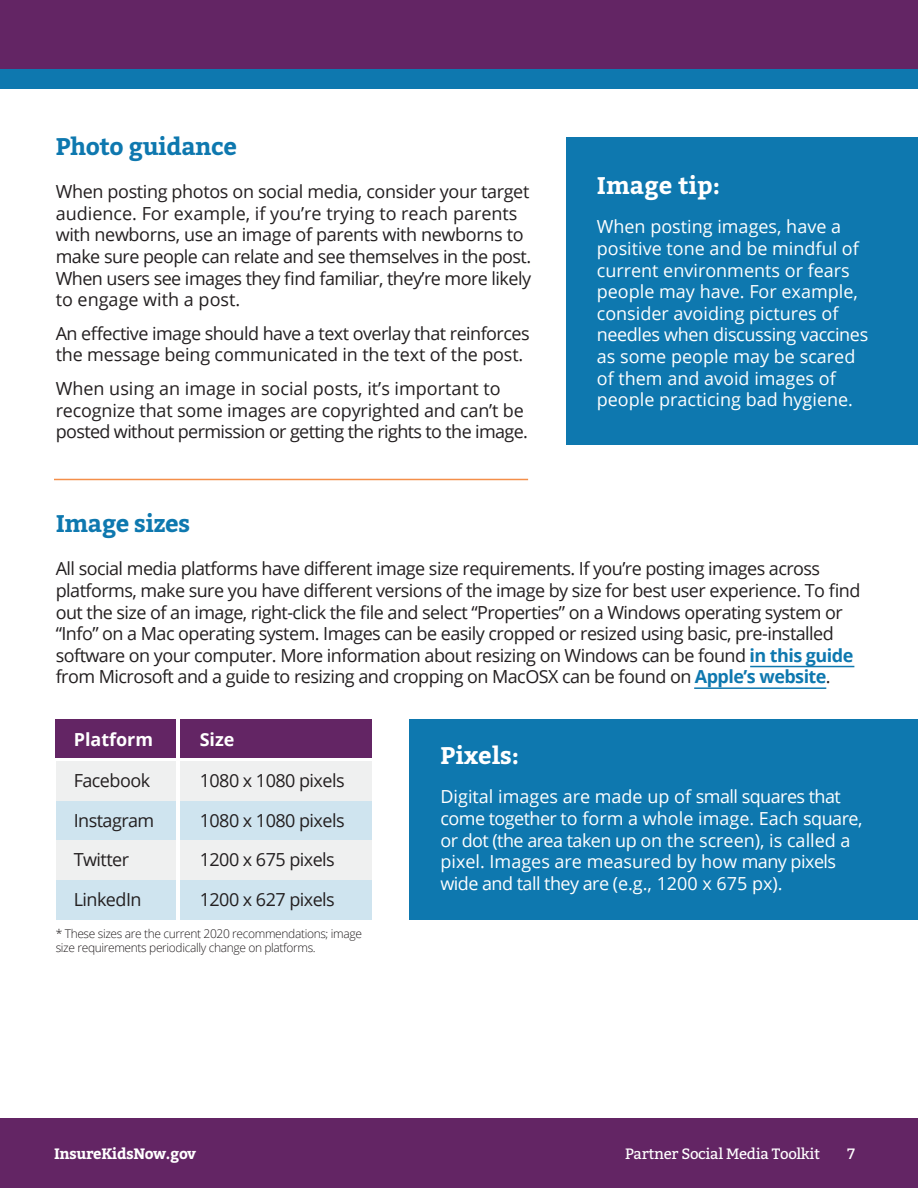
<style>
.page{position:relative;width:918px;height:1188px;background:#fff}
.page>*{position:absolute;margin:0;border:0;box-sizing:border-box;transform-origin:0 0}
.t1{font:700 24px "Bitter";letter-spacing:-.02em;color:#0e78af}
.t2{font:700 24px "Bitter";color:#fff}
.t3{font:18px/21.6px "Open Sans";letter-spacing:-.03em;color:#231f20}
.t4{font:18px/21.6px "Open Sans";color:#fff}
.t5{font:18px/21.6px "Open Sans";letter-spacing:-.01em;color:#231f20}
.t6{font:700 18px "Open Sans";color:#fff}
.t7{font:15px "Bitter";letter-spacing:-.02em;color:#fff}
.t8{font:700 15px "Bitter";letter-spacing:-.02em;color:#fff}
.t9{font:300 12px/14.4px "Open Sans";letter-spacing:-.03em;color:#231f20}
.s1{font-weight:700;color:#0e78af}
</style>
<div class="page">
<div style="left:0;top:0;width:918px;height:69px;background:#632564"></div>
<div style="left:567px;top:137px;width:351px;height:308px;background:#0e78af"></div>
<div style="left:0;top:69px;width:918px;height:20px;background:#0e78af"></div>
<div style="left:0;top:1119px;width:918px;height:69px;background:#632564"></div>
<hr style="left:54px;top:479px;width:474px;height:1px;background:#f48f4a">
<div style="left:56px;top:719px;width:316px;height:39px;background:#632564"></div>
<div style="left:56px;top:880px;width:316px;height:40px;background:#cfe4ef"></div>
<div style="left:56px;top:801px;width:316px;height:40px;background:#cfe4ef"></div>
<div style="left:56px;top:840px;width:316px;height:40px;background:#eff0f0"></div>
<div style="left:56px;top:761px;width:316px;height:40px;background:#eff0f0"></div>
<hr style="left:176px;top:717px;width:4px;height:209px;background:#fff">
<div style="left:410px;top:719px;width:508px;height:200px;background:#0e78af"></div>
<hr style="left:750px;top:666px;width:104px;height:1px;background:#0e78af">
<hr style="left:694px;top:687px;width:132px;height:2px;background:#0e78af">
<h3 class="t1" style="left:56px;top:131px;width:183px">Photo guidance</h3>
<p class="t3" style="left:56px;top:180px;width:477px">When posting photos on social media, consider your target audience. For example, if you’re trying to reach parents with newborns, use an image of parents with newborns to make sure people can relate and see themselves in the post.<br>When users see images they find familiar, they’re more likely to engage with a post.</p>
<p class="t3" style="left:56px;top:322px;width:475px">An effective image should have a text overlay that reinforces the message being communicated in the text of the post.</p>
<p class="t5" style="left:56px;top:377px;width:474px">When using an image in social posts, it’s important to recognize that some images are copyrighted and can’t be posted without permission or getting the rights to the image.</p>
<p class="t2" style="left:597px;top:170px;width:125px">Image tip:</p>
<p class="t4" style="left:597px;top:216px;width:273px">When posting images, have a positive tone and be mindful of current environments or fears people may have. For example, consider avoiding pictures of needles when discussing vaccines as some people may be scared of them and avoid images of people practicing bad hygiene.</p>
<h3 class="t1" style="left:56px;top:507px;width:136px">Image sizes</h3>
<p class="t3" style="left:56px;top:558px;width:806px">All social media platforms have different image size requirements. If you’re posting images across platforms, make sure you have different versions of the image by size for best user experience. To find out the size of an image, right-click the file and select “Properties” on a Windows operating system or “Info” on a Mac operating system. Images can be easily cropped or resized using basic, pre-installed software on your computer. More information about resizing on Windows can be found <span class="s1">in this guide </span>from Microsoft and a guide to resizing and cropping on MacOSX can be found on <span class="s1">Apple’s website</span>.</p>
<p class="t6" style="left:74px;top:727px;width:81px">Platform</p>
<p class="t6" style="left:200px;top:727px;width:36px">Size</p>
<p class="t3" style="left:74px;top:769px;width:78px">Facebook</p>
<p class="t3" style="left:200px;top:769px;width:146px">1080 x 1080 pixels</p>
<p class="t3" style="left:74px;top:809px;width:82px">Instagram</p>
<p class="t3" style="left:200px;top:809px;width:146px">1080 x 1080 pixels</p>
<p class="t3" style="left:74px;top:849px;width:57px">Twitter</p>
<p class="t3" style="left:200px;top:849px;width:137px">1200 x 675 pixels</p>
<p class="t3" style="left:74px;top:888px;width:69px">LinkedIn</p>
<p class="t3" style="left:200px;top:888px;width:137px">1200 x 627 pixels</p>
<p class="t9" style="left:56px;top:926px;width:308px">* These sizes are the current 2020 recommendations; image size requirements periodically change on platforms.</p>
<p class="t2" style="left:440px;top:740px;width:80px">Pixels:</p>
<p class="t4" style="left:440px;top:786px;width:424px">Digital images are made up of small squares that come together to form a whole image. Each square, or dot (the area taken up on the screen), is called a pixel. Images are measured by how many pixels wide and tall they are (e.g., 1200 x 675 px).</p>
<p class="t8" style="left:54px;top:1144px;width:144px">InsureKidsNow.gov</p>
<p class="t7" style="left:625px;top:1144px;width:197px">Partner Social Media Toolkit</p>
<p class="t7" style="left:847px;top:1144px;width:9px">7</p>
</div>
